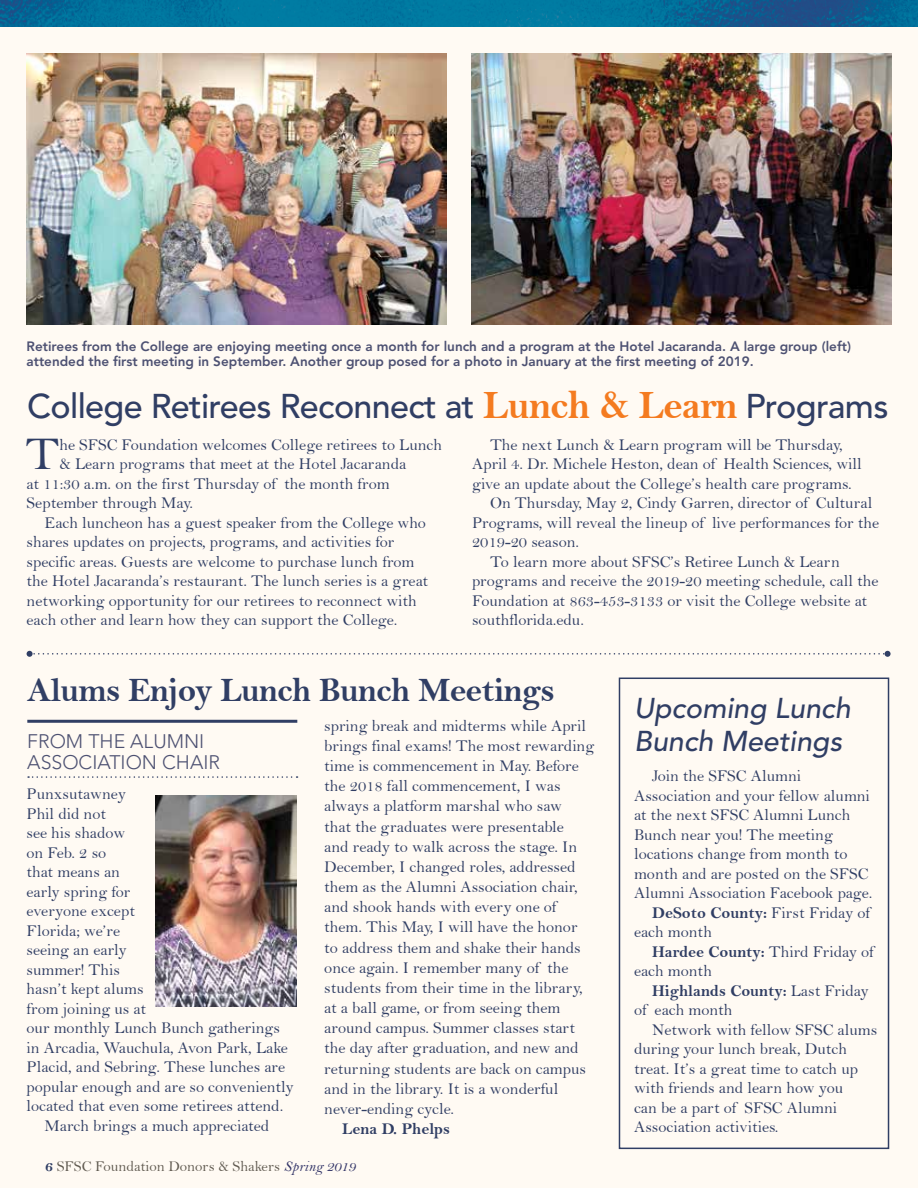
<style>
.page{position:relative;width:918px;height:1188px;background:#fffaf3}
.page>*{position:absolute;margin:0;border:0;box-sizing:border-box;transform-origin:0 0}
.t1{font:47.25px "Bell";color:#303e64}
.Headline_Bell_27_pt{font:34.5px "Bell MT Bold";letter-spacing:-.02em;color:#303e64}
.Headline_Bell_27_pt-2{font:500 34.05px "Avenir LT Std";letter-spacing:-.02em;color:#303e64}
.t2{font:italic 500 28.5px/33px "Avenir LT Std";color:#303e64}
.Cutline_Avenir_9pt_h{font:300 19.5px/21px "Avenir LT Std";color:#4d5172}
.t3{font:16.5px/19.5px "Bell";color:#303e64}
.t4{font:16.5px "Bell MT Bold";color:#303e64}
.t5{font:15px "Bell";color:#605a50}
.Cutline_Avenir_9pt_h-2{font:800 13.5px/15px "Avenir LT Std";color:#4d5172}
.s1{font-family:"Bell MT Bold";font-weight:400;font-size:40.65px;color:#f47b20}
.s2{font-family:"Bell MT Bold";color:#303e64}
.s3{font-family:"Bell MT Italic";color:#323467}
.s4{font-family:"Bell MT Bold"}
</style>
<div class="page">
<img style="left:0;top:0;width:918px;height:27px">
<div style="left:619px;top:678px;width:270px;height:471px;border:2px solid #303e64"></div>
<hr style="left:27px;top:720px;width:270px;height:3px;background:#303e64">
<svg style="left:28px;top:776px;width:270px;height:2px"></svg>
<img style="left:156px;top:796px;width:141px;height:210px">
<img style="left:27px;top:53px;width:419px;height:272px">
<img style="left:472px;top:53px;width:419px;height:272px">
<svg style="left:27px;top:651px;width:864px;height:6px"></svg>
<p class="Cutline_Avenir_9pt_h-2" style="left:27px;top:338px;width:826px">Retirees from the College are enjoying meeting once a month for lunch and a program at the Hotel Jacaranda. A large group (left) attended the first meeting in September. Another group posed for a photo in January at the first meeting of 2019.</p>
<p class="Headline_Bell_27_pt-2" style="left:27px;top:387px;width:863px">College Retirees Reconnect at <span class="s1">Lunch &amp; Learn</span> Programs</p>
<p class="t1" style="left:26px;top:426px;width:36px">T</p>
<p class="t3" style="left:60px;top:435px;width:384px">he SFSC Foundation welcomes College retirees to Lunch</p>
<p class="t3" style="left:60px;top:454px;width:348px">&amp; Learn programs that meet at the Hotel Jacaranda</p>
<p class="t3" style="left:27px;top:474px;width:365px">at 11:30 a.m. on the first Thursday of the month from</p>
<p class="t3" style="left:27px;top:493px;width:168px">September through May.</p>
<p class="t3" style="left:27px;top:513px;width:403px;text-indent:18px">Each luncheon has a guest speaker from the College who shares updates on projects, programs, and activities for specific areas. Guests are welcome to purchase lunch from the Hotel Jacaranda’s restaurant. The lunch series is a great networking opportunity for our retirees to reconnect with each other and learn how they can support the College.</p>
<p class="t3" style="left:472px;top:435px;width:391px;text-indent:18px">The next Lunch &amp; Learn program will be Thursday,<br>April 4. Dr. Michele Heston, dean of Health Sciences, will give an update about the College’s health care programs.</p>
<p class="t3" style="left:472px;top:493px;width:409px;text-indent:18px">On Thursday, May 2, Cindy Garren, director of Cultural<br>Programs, will reveal the lineup of live performances for the<br>2019-20 season.</p>
<p class="t3" style="left:472px;top:552px;width:408px;text-indent:18px">To learn more about SFSC’s Retiree Lunch &amp; Learn programs and receive the 2019-20 meeting schedule, call the Foundation at 863-453-3133 or visit the College website at southflorida.edu.</p>
<p class="Headline_Bell_27_pt" style="left:27px;top:669px;width:529px">Alums Enjoy Lunch Bunch Meetings</p>
<p class="Cutline_Avenir_9pt_h" style="left:27px;top:730px;width:194px">FROM THE ALUMNI<br>ASSOCIATION CHAIR</p>
<p class="t3" style="left:27px;top:784px;width:269px">Punxsutawney<br>Phil did not<br>see his shadow<br>on Feb. 2 so<br>that means an<br>early spring for<br>everyone except<br>Florida; we’re<br>seeing an early<br>summer! This<br>hasn’t kept alums<br>from joining us at<br>our monthly Lunch Bunch gatherings in Arcadia, Wauchula, Avon Park, Lake<br>Placid, and Sebring. These lunches are popular enough and are so conveniently located that even some retirees attend.</p>
<p class="t3" style="left:45px;top:1116px;width:226px">March brings a much appreciated</p>
<p class="t3" style="left:324px;top:715px;width:272px;line-height:20.1px">spring break and midterms while April brings final exams! The most rewarding time is commencement in May. Before the 2018 fall commencement, I was always a platform marshal who saw<br>that the graduates were presentable<br>and ready to walk across the stage. In December, I changed roles, addressed them as the Alumni Association chair, and shook hands with every one of them. This May, I will have the honor to address them and shake their hands once again. I remember many of the students from their time in the library, at a ball game, or from seeing them around campus. Summer classes start the day after graduation, and new and returning students are back on campus and in the library. It is a wonderful never-ending cycle.</p>
<p class="t4" style="left:342px;top:1119px;width:109px">Lena D. Phelps</p>
<p class="t5" style="left:45px;top:1157px;width:312px"><span class="s2">6</span> SFSC Foundation Donors &amp; Shakers <span class="s3">Spring 2019</span></p>
<p class="t2" style="left:634px;top:692px;width:218px">Upcoming Lunch<br>Bunch Meetings</p>
<p class="t3" style="left:634px;top:766px;width:240px;text-indent:18px">Join the SFSC Alumni<br>Association and your fellow alumni at the next SFSC Alumni Lunch<br>Bunch near you! The meeting locations change from month to month and are posted on the SFSC<br>Alumni Association Facebook page.</p>
<p class="t3" style="left:634px;top:903px;width:238px;text-indent:18px"><span class="s4">DeSoto County:</span> First Friday of each month</p>
<p class="t3" style="left:634px;top:942px;width:241px;text-indent:18px"><span class="s4">Hardee County:</span> Third Friday of each month</p>
<p class="t3" style="left:634px;top:981px;width:236px;text-indent:18px"><span class="s4">Highlands County:</span> Last Friday of each month</p>
<p class="t3" style="left:634px;top:1020px;width:245px;text-indent:18px">Network with fellow SFSC alums during your lunch break, Dutch treat. It’s a great time to catch up with friends and learn how you<br>can be a part of SFSC Alumni<br>Association activities.</p>
</div>
